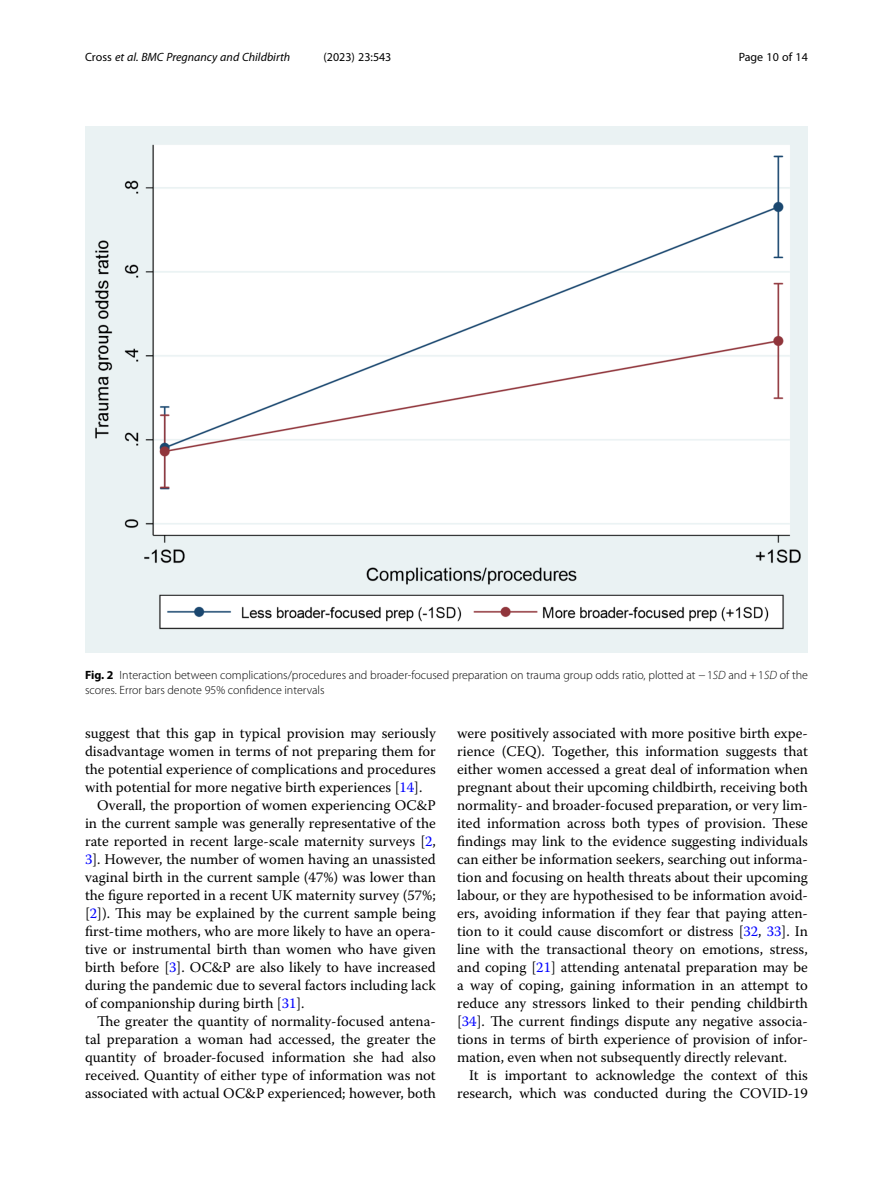
<style>
.page{position:relative;width:893px;height:1191px;background:#fff}
.page>*{position:absolute;margin:0;border:0;box-sizing:border-box;transform-origin:0 0}
.Body_Text_Indent{font:14.7px/18px "Warnock Pro";color:#000;text-align:justify}
.Figure_Caption{font:300 12px/15px "Myriad Pro";color:#000}
.t1{font:italic 12px "Myriad Pro";color:#000}
.t2{font:12px "Myriad Pro";color:#000}
.s1{font-style:normal}
.s2{font-weight:700}
.s3{font-style:italic}
.s4{color:#00f}
</style>
<div class="page">
<img style="left:85px;top:126px;width:723px;height:526px">
<p class="t1" style="left:85px;top:50px;width:207px"><span class="s1">Cross</span> et al. BMC Pregnancy and Childbirth</p>
<p class="t2" style="left:323px;top:50px;width:70px">(2023) 23:543</p>
<p class="t2" style="left:739px;top:50px;width:71px">Page 10 of 14</p>
<p class="Figure_Caption" style="left:85px;top:668px;width:724px"><span class="s2">Fig. 2</span> Interaction between complications/procedures and broader-focused preparation on trauma group odds ratio, plotted at −1<span class="s3">SD</span> and +1<span class="s3">SD</span> of the scores. Error bars denote 95% confidence intervals</p>
<p class="Body_Text_Indent" style="left:85px;top:724px;width:352px">suggest that this gap in typical provision may seriously disadvantage women in terms of not preparing them for the potential experience of complications and procedures with potential for more negative birth experiences [<span class="s4">14</span>].</p>
<p class="Body_Text_Indent" style="left:85px;top:796px;width:352px;text-indent:12px">Overall, the proportion of women experiencing OC&amp;P in the current sample was generally representative of the rate reported in recent large-scale maternity surveys [<span class="s4">2</span>, <span class="s4">3</span>]. However, the number of women having an unassisted vaginal birth in the current sample (47%) was lower than the figure reported in a recent UK maternity survey (57%; [<span class="s4">2</span>]). This may be explained by the current sample being first-time mothers, who are more likely to have an opera&shy;tive or instrumental birth than women who have given birth before [<span class="s4">3</span>]. OC&amp;P are also likely to have increased during the pandemic due to several factors including lack of companionship during birth [<span class="s4">31</span>].</p>
<p class="Body_Text_Indent" style="left:85px;top:1012px;width:352px;text-indent:12px">The greater the quantity of normality-focused antena&shy;tal preparation a woman had accessed, the greater the quantity of broader-focused information she had also received. Quantity of either type of information was not associated with actual OC&amp;P experienced; however, both</p>
<p class="Body_Text_Indent" style="left:457px;top:724px;width:352px">were positively associated with more positive birth expe&shy;rience (CEQ). Together, this information suggests that either women accessed a great deal of information when pregnant about their upcoming childbirth, receiving both normality- and broader-focused preparation, or very lim&shy;ited information across both types of provision. These findings may link to the evidence suggesting individuals can either be information seekers, searching out informa&shy;tion and focusing on health threats about their upcoming labour, or they are hypothesised to be information avoid&shy;ers, avoiding information if they fear that paying atten&shy;tion to it could cause discomfort or distress [<span class="s4">32</span>, <span class="s4">33</span>]. In line with the transactional theory on emotions, stress, and coping [<span class="s4">21</span>] attending antenatal preparation may be a way of coping, gaining information in an attempt to reduce any stressors linked to their pending childbirth [<span class="s4">34</span>]. The current findings dispute any negative associa&shy;tions in terms of birth experience of provision of infor&shy;mation, even when not subsequently directly relevant.</p>
<p class="Body_Text_Indent" style="left:457px;top:1066px;width:352px;text-align:right">It is important to acknowledge the context of this research, which was conducted during the COVID-19</p>
</div>
